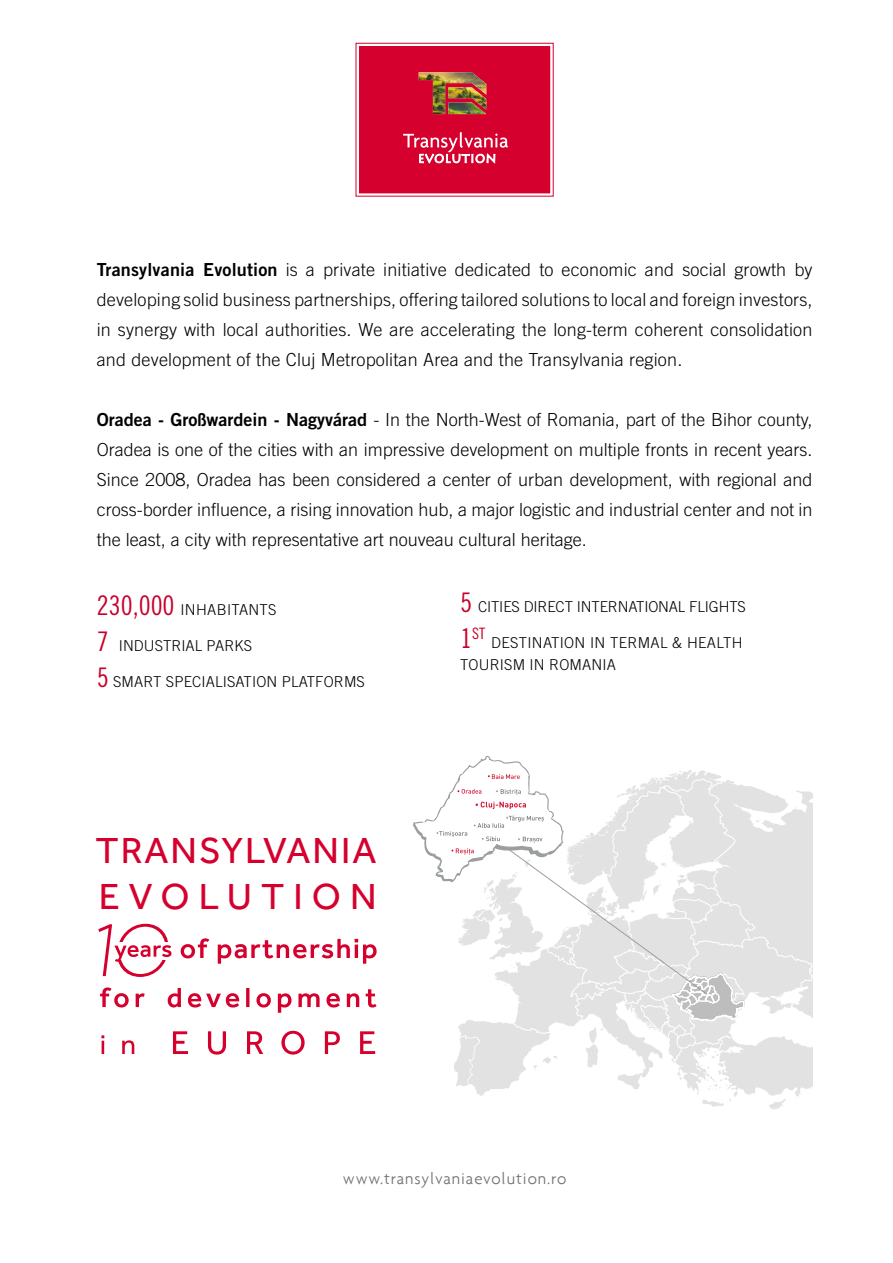
<style>
.page{position:relative;width:893px;height:1263px;background:#fff}
.page>*{position:absolute;margin:0;border:0;box-sizing:border-box;transform-origin:0 0}
.t1{font:37.5px/45.9px "Effra";letter-spacing:.055em;color:#d5002e}
.t2{font:300 18px/30px "Trade Gothic";color:#000;text-align:justify}
.t3{font:300 16.8px "Agenda";letter-spacing:.055em;color:#707172}
.t4{font:15.75px "Trade Gothic Cond Eighteen";color:#c9002c}
.t5{font:300 15px/22.5px "Trade Gothic";letter-spacing:.005em;color:#000}
.s1{font-family:"Trade Gothic Bold Two";font-weight:400}
.s2{font-family:"Trade Gothic Cond Eighteen";font-weight:400;font-size:27px;color:#c9002c}
.s3{font-size:27px}
</style>
<div class="page">
<img style="left:455px;top:770px;width:357px;height:339px">
<svg style="left:670px;top:971px;width:75px;height:61px"></svg>
<svg style="left:460px;top:813px;width:248px;height:183px"></svg>
<svg style="left:412px;top:756px;width:153px;height:127px"></svg>
<svg style="left:101px;top:1031px;width:274px;height:23px"></svg>
<svg style="left:100px;top:987px;width:277px;height:26px"></svg>
<svg style="left:181px;top:938px;width:196px;height:26px"></svg>
<svg style="left:98px;top:923px;width:73px;height:54px"></svg>
<div style="left:354px;top:41px;width:201px;height:157px;background:#d5002e;border:5px solid #fff"></div>
<img style="left:419px;top:72px;width:67px;height:42px">
<svg style="left:403px;top:132px;width:105px;height:32px"></svg>
<p class="t2" style="left:97px;top:254px;width:717px"><span class="s1">Transylvania Evolution</span> is a private initiative dedicated to economic and social growth by developing solid business partnerships, offering tailored solutions to local and foreign investors, in synergy with local authorities. We are accelerating the long-term coherent consolidation and development of the Cluj Metropolitan Area and the Transylvania region.</p>
<p class="t2" style="left:97px;top:404px;width:717px"><span class="s1">Oradea - Großwardein - Nagyvárad</span> - In the North-West of Romania, part of the Bihor county, Oradea is one of the cities with an impressive development on multiple fronts in recent years.<br>Since 2008, Oradea has been considered a center of urban development, with regional and cross-border influence, a rising innovation hub, a major logistic and industrial center and not in the least, a city with representative art nouveau cultural heritage.</p>
<p class="t5" style="left:97px;top:598px;width:181px"><span class="s2">230,000</span> INHABITANTS</p>
<p class="t5" style="left:97px;top:634px;width:155px"><span class="s2">7</span> INDUSTRIAL par ks</p>
<p class="t5" style="left:97px;top:670px;width:27px"><span class="s2">5</span> smart</p>
<p class="t5" style="left:166px;top:670px;width:35px">specialisation</p>
<p class="t5" style="left:282px;top:670px;width:54px">platform</p>
<p class="t5" style="left:357px;top:670px;width:10px">S</p>
<h1 class="t1" style="left:96px;top:827px;width:282px">TRANSYLVANIA<br>EVOLUTION</h1>
<p class="t5" style="left:460px;top:595px;width:287px"><span class="s2">5</span> CITIES DIRECT INTERNATIONAL FLIGHTS</p>
<p class="t4" style="left:460px;top:624px;width:27px"><span class="s3">1</span>ST</p>
<p class="t5" style="left:460px;top:631px;width:284px;text-indent:31px">DESTINATION IN TERMAL &amp; HEALTH<br>TOURISM in romania</p>
<p class="t3" style="left:343px;top:1168px;width:225px">www.transylvaniaevolution.ro</p>
</div>
